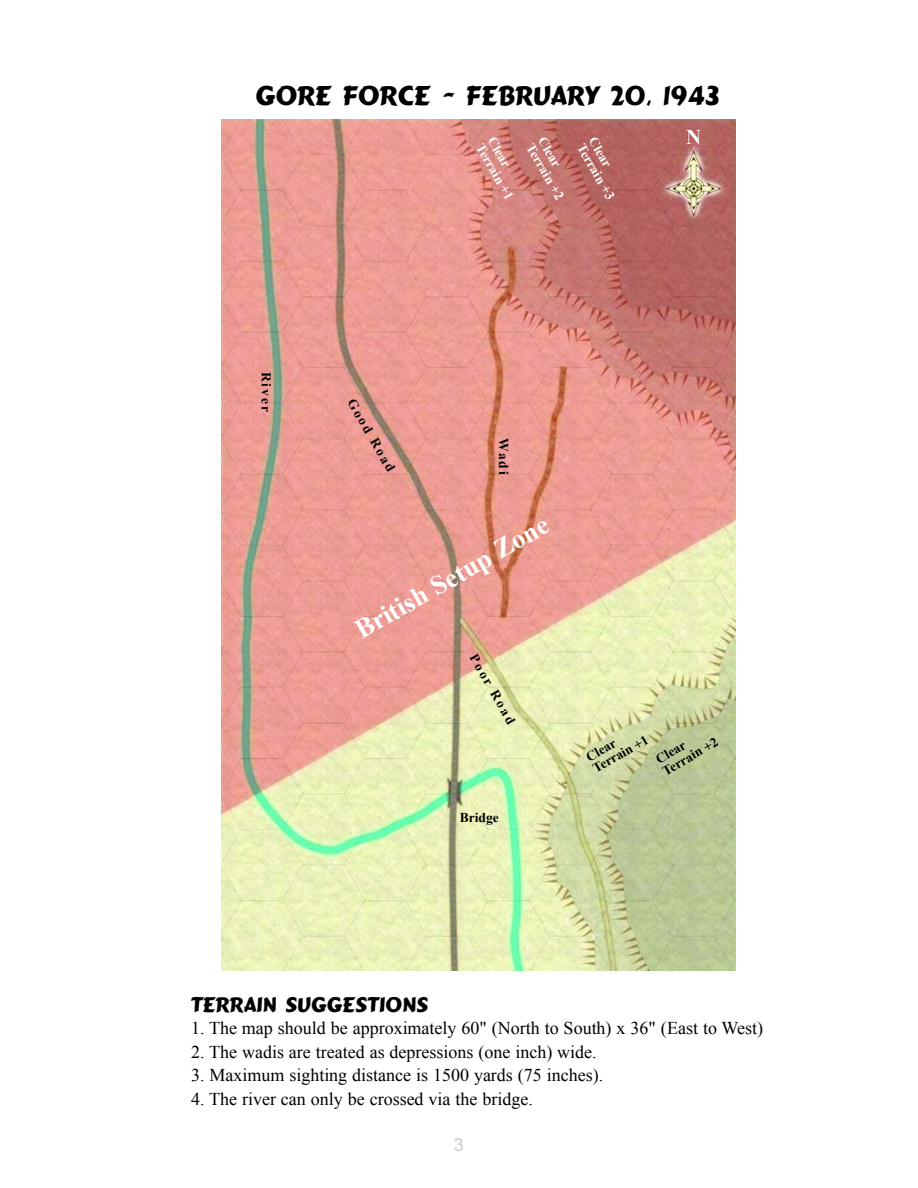
<style>
.page{position:relative;width:918px;height:1188px;background:#fff}
.page>*{position:absolute;margin:0;border:0;box-sizing:border-box;transform-origin:0 0}
.t1{font:27px "Signboard";color:#000}
.t2{font:700 27px "Times New Roman";color:#fff}
.t3{font:21px "Signboard";color:#000}
.t4{font:700 21px "Times New Roman";color:#fff}
.t5{font:18px "Times New Roman";color:#000}
.t6{font:18px "Arial";color:#ccc}
.t7{font:700 13.5px/13.5px "Times New Roman";letter-spacing:.12em;color:#000}
.t8{font:700 13.5px/13.5px "Times New Roman";color:#fff}
</style>
<div class="page">
<img style="left:221px;top:119px;width:514px;height:852px">
<h1 class="t1" style="left:256px;top:79px;width:465px">GORE FORCE - FEBRUARY 20, 1943</h1>
<p class="t4" style="left:686px;top:125px;width:17px">N</p>
<p class="t8" style="left:547px;top:135px;width:63px;rotate:60deg">Clear<br>Terrain +2</p>
<p class="t8" style="left:598px;top:135px;width:63px;rotate:60deg">Clear<br>Terrain +3</p>
<p class="t8" style="left:497px;top:135px;width:63px;rotate:60deg">Clear<br>Terrain +1</p>
<p class="t7" style="left:273px;top:372px;width:42px;rotate:90deg">River</p>
<p class="t7" style="left:357px;top:396px;width:84px;rotate:60deg">Good Road</p>
<p class="t7" style="left:510px;top:438px;width:38px;rotate:90deg">Wadi</p>
<h1 class="t2" style="left:350px;top:619px;width:220px;rotate:-30deg">British Setup Zone</h1>
<p class="t7" style="left:479px;top:652px;width:80px;rotate:60deg">Poor Road</p>
<p class="t7" style="left:460px;top:810px;width:40px">Bridge</p>
<p class="t7" style="left:584px;top:752px;width:63px;rotate:-30deg">Clear<br>Terrain +1</p>
<p class="t7" style="left:653px;top:754px;width:63px;rotate:-30deg">Clear<br>Terrain +2</p>
<p class="t3" style="left:191px;top:992px;width:239px">TERRAIN SUGGESTIONS</p>
<p class="t5" style="left:191px;top:1018px;width:574px">1. The map should be approximately 60" (North to South) x 36" (East to West)</p>
<p class="t5" style="left:191px;top:1041px;width:407px">2. The wadis are treated as depressions (one inch) wide.</p>
<p class="t5" style="left:191px;top:1065px;width:414px">3. Maximum sighting distance is 1500 yards (75 inches).</p>
<p class="t5" style="left:191px;top:1089px;width:343px">4. The river can only be crossed via the bridge.</p>
<p class="t6" style="left:454px;top:1135px;width:12px">3</p>
</div>
